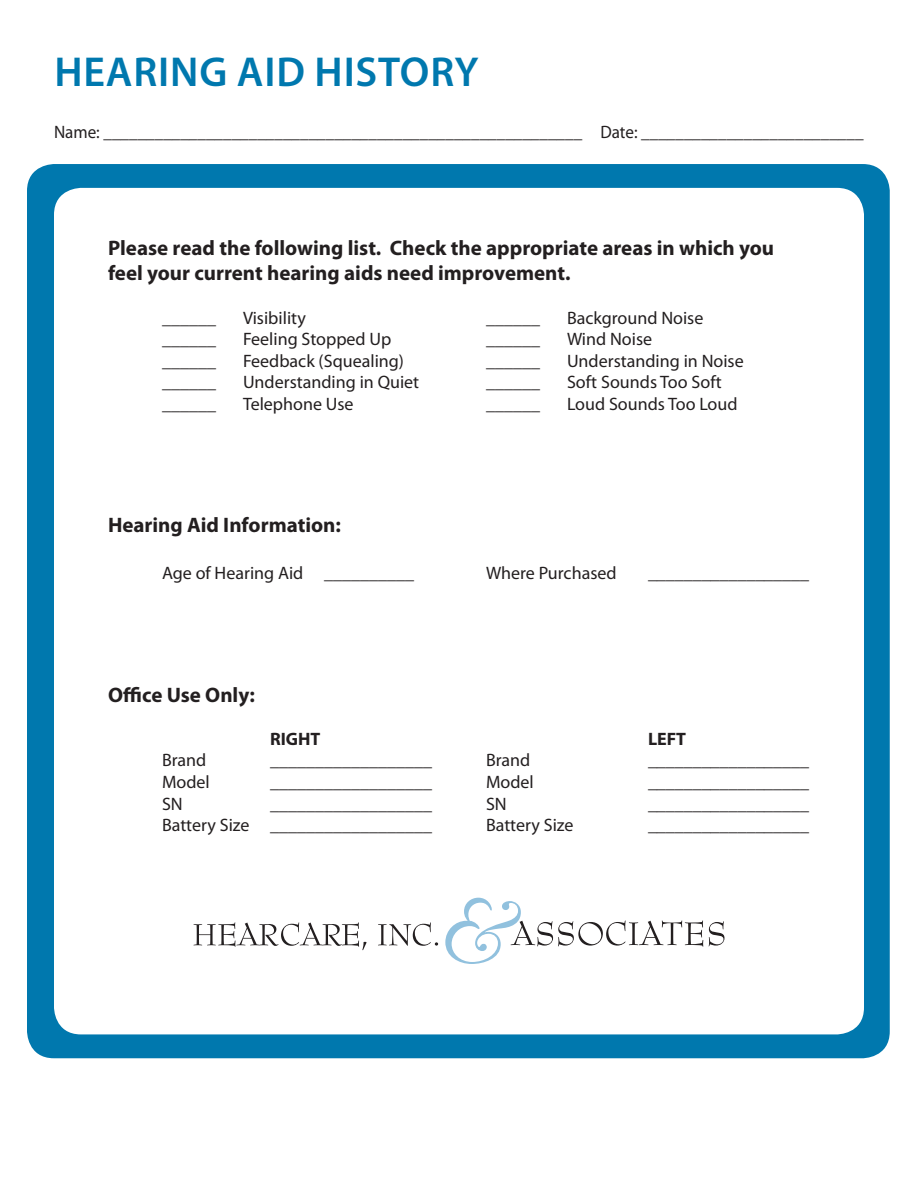
<style>
.page{position:relative;width:918px;height:1188px;background:#fff}
.page>*{position:absolute;margin:0;border:0;box-sizing:border-box;transform-origin:0 0}
.t1{font:600 42px "Myriad Pro";letter-spacing:.02em;color:#0078ae}
.t2{font:700 21px/25.2px "Myriad Pro";color:#231f20}
.t3{font:18px "Myriad Pro";color:#231f20}
.t4{font:18px "Myriad Pro";color:#231f20;scale:.95 1}
.t5{font:700 18px "Myriad Pro";color:#231f20}
</style>
<div class="page">
<div style="left:27px;top:164px;width:863px;height:894px;background:#0078ae;border-radius:27px"></div>
<div style="left:54px;top:188px;width:810px;height:846px;background:#fff;border-radius:27px"></div>
<svg style="left:194px;top:922px;width:172px;height:28px"></svg>
<svg style="left:709px;top:921px;width:15px;height:25px"></svg>
<svg style="left:378px;top:897px;width:325px;height:67px"></svg>
<p class="t1" style="left:54px;top:45px;width:426px">HEARING AID HISTORY</p>
<p class="t4" style="left:54px;top:121px;width:854px">Name: ________________________________________________________ Date: __________________________</p>
<p class="t2" style="left:108px;top:235px;width:668px">Please read the following list. Check the appropriate areas in which you feel your current hearing aids need improvement.</p>
<p class="t3" style="left:162px;top:306px;width:55px">______</p>
<p class="t3" style="left:243px;top:306px;width:64px">Visibility</p>
<p class="t3" style="left:567px;top:306px;width:138px">Background Noise</p>
<p class="t3" style="left:486px;top:306px;width:55px">______</p>
<p class="t3" style="left:162px;top:328px;width:55px">______</p>
<p class="t3" style="left:243px;top:328px;width:150px">Feeling Stopped Up</p>
<p class="t3" style="left:486px;top:328px;width:55px">______</p>
<p class="t3" style="left:567px;top:328px;width:87px">Wind Noise</p>
<p class="t3" style="left:162px;top:350px;width:55px">______</p>
<p class="t3" style="left:243px;top:350px;width:163px">Feedback (Squealing)</p>
<p class="t3" style="left:486px;top:350px;width:55px">______</p>
<p class="t3" style="left:567px;top:350px;width:178px">Understanding in Noise</p>
<p class="t3" style="left:162px;top:371px;width:55px">______</p>
<p class="t3" style="left:243px;top:371px;width:178px">Understanding in Quiet</p>
<p class="t3" style="left:486px;top:371px;width:55px">______</p>
<p class="t3" style="left:567px;top:371px;width:156px">Soft Sounds Too Soft</p>
<p class="t3" style="left:162px;top:393px;width:55px">______</p>
<p class="t3" style="left:243px;top:393px;width:112px">Telephone Use</p>
<p class="t3" style="left:486px;top:393px;width:55px">______</p>
<p class="t3" style="left:567px;top:393px;width:172px">Loud Sounds Too Loud</p>
<p class="t2" style="left:108px;top:512px;width:235px">Hearing Aid Information:</p>
<p class="t3" style="left:162px;top:562px;width:253px">Age of Hearing Aid __________</p>
<p class="t3" style="left:486px;top:562px;width:132px">Where Purchased</p>
<p class="t3" style="left:648px;top:562px;width:163px">__________________</p>
<p class="t2" style="left:108px;top:681px;width:148px">Office Use Only:</p>
<p class="t5" style="left:270px;top:727px;width:52px">RIGHT</p>
<p class="t5" style="left:648px;top:727px;width:40px">LEFT</p>
<p class="t3" style="left:162px;top:749px;width:46px">Brand</p>
<p class="t3" style="left:270px;top:749px;width:163px">__________________</p>
<p class="t3" style="left:486px;top:749px;width:46px">Brand</p>
<p class="t3" style="left:648px;top:749px;width:163px">__________________</p>
<p class="t3" style="left:162px;top:771px;width:49px">Model</p>
<p class="t3" style="left:270px;top:771px;width:163px">__________________</p>
<p class="t3" style="left:486px;top:771px;width:49px">Model</p>
<p class="t3" style="left:648px;top:771px;width:163px">__________________</p>
<p class="t3" style="left:162px;top:792px;width:22px">SN</p>
<p class="t3" style="left:270px;top:792px;width:163px">__________________</p>
<p class="t3" style="left:486px;top:792px;width:22px">SN</p>
<p class="t3" style="left:648px;top:792px;width:163px">__________________</p>
<p class="t3" style="left:162px;top:814px;width:271px">Battery Size __________________</p>
<p class="t3" style="left:486px;top:814px;width:89px">Battery Size</p>
<p class="t3" style="left:648px;top:814px;width:163px">__________________</p>
</div>
